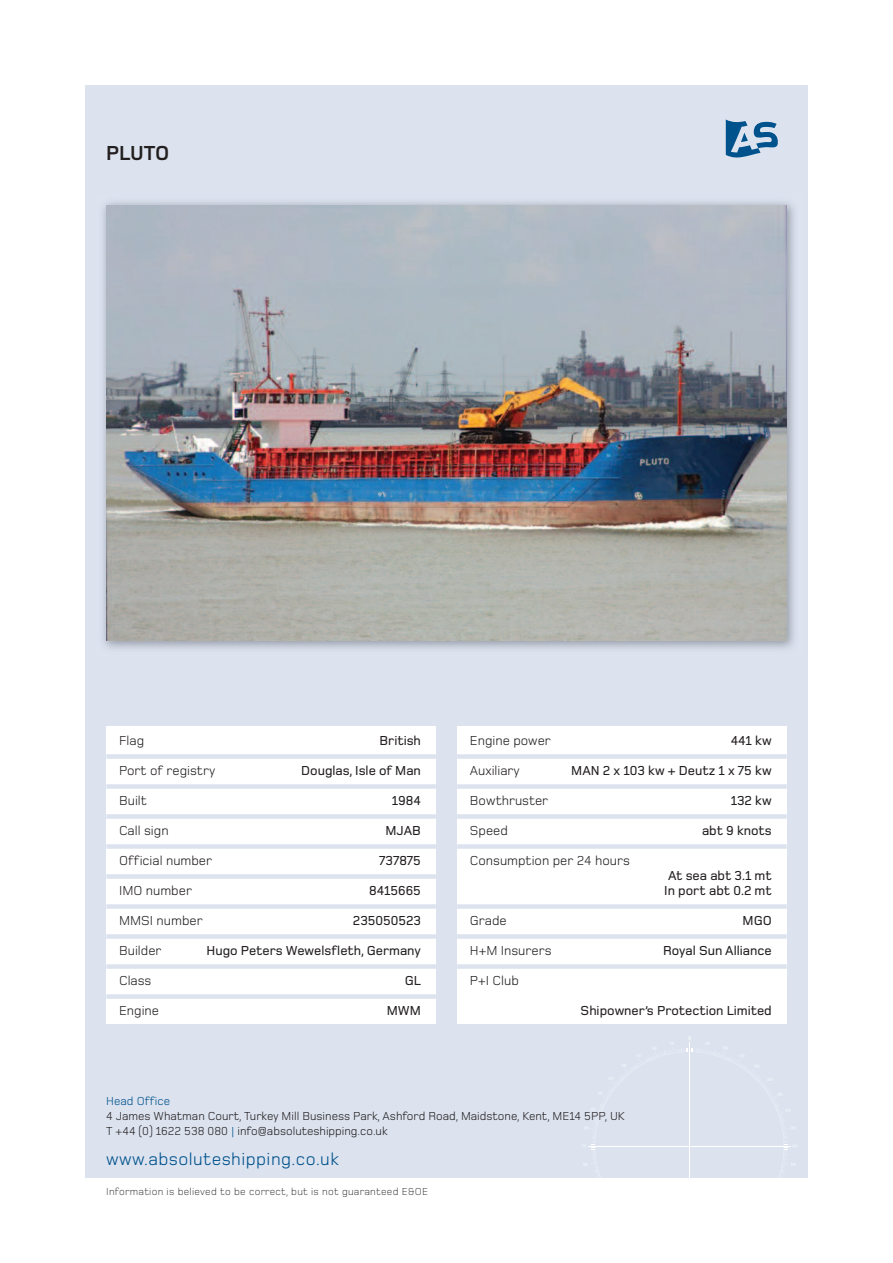
<style>
.page{position:relative;width:893px;height:1263px;background:#fff}
.page>*{position:absolute;margin:0;border:0;box-sizing:border-box;transform-origin:0 0}
.t1{font:700 21px "Foundry Monoline";letter-spacing:-.005em;color:#231f20}
.t2{font:18px "Foundry Monoline";letter-spacing:.025em;color:#00528c}
.t3{font:500 13.5px/15px "Foundry Monoline";color:#231f20}
.t4{font:13.5px "Foundry Monoline";color:#231f20}
.t5{font:12px/15px "Foundry Monoline";color:#231f20}
.t6{font:12px "Foundry Monoline";color:#00528c}
.t7{font:300 10.5px "Foundry Monoline";letter-spacing:.025em;color:#231f20}
.s1{color:#00528c}
</style>
<div class="page">
<div style="left:85px;top:85px;width:723px;height:1093px;background:#dce3ef"></div>
<svg style="left:583px;top:1036px;width:214px;height:142px"></svg>
<img style="left:106px;top:205px;width:681px;height:435px">
<svg style="left:726px;top:119px;width:52px;height:38px"></svg>
<div style="left:106px;top:727px;width:330px;height:297px;background:#fff"></div>
<div style="left:106px;top:754px;width:330px;height:5px;background:#dce3ef"></div>
<div style="left:106px;top:784px;width:330px;height:5px;background:#dce3ef"></div>
<div style="left:106px;top:814px;width:330px;height:5px;background:#dce3ef"></div>
<div style="left:106px;top:844px;width:330px;height:5px;background:#dce3ef"></div>
<div style="left:106px;top:874px;width:330px;height:5px;background:#dce3ef"></div>
<div style="left:106px;top:904px;width:330px;height:5px;background:#dce3ef"></div>
<div style="left:106px;top:934px;width:330px;height:5px;background:#dce3ef"></div>
<div style="left:106px;top:964px;width:330px;height:5px;background:#dce3ef"></div>
<div style="left:106px;top:994px;width:330px;height:5px;background:#dce3ef"></div>
<div style="left:457px;top:726px;width:330px;height:298px;background:#fff"></div>
<div style="left:457px;top:754px;width:330px;height:5px;background:#dce3ef"></div>
<div style="left:457px;top:784px;width:330px;height:5px;background:#dce3ef"></div>
<div style="left:457px;top:814px;width:330px;height:5px;background:#dce3ef"></div>
<div style="left:457px;top:844px;width:330px;height:5px;background:#dce3ef"></div>
<div style="left:457px;top:904px;width:330px;height:5px;background:#dce3ef"></div>
<div style="left:457px;top:934px;width:330px;height:5px;background:#dce3ef"></div>
<div style="left:457px;top:964px;width:330px;height:5px;background:#dce3ef"></div>
<h1 class="t1" style="left:106px;top:145px;width:65px">PLUTO</h1>
<p class="t4" style="left:119px;top:736px;width:27px">Flag</p>
<p class="t3" style="left:379px;top:734px;width:43px">British</p>
<p class="t4" style="left:119px;top:766px;width:98px">Port of registry</p>
<p class="t3" style="left:301px;top:764px;width:121px">Douglas, Isle of Man</p>
<p class="t4" style="left:119px;top:796px;width:29px">Built</p>
<p class="t3" style="left:392px;top:794px;width:31px">1984</p>
<p class="t4" style="left:119px;top:826px;width:51px">Call sign</p>
<p class="t3" style="left:385px;top:824px;width:37px">MJAB</p>
<p class="t4" style="left:119px;top:856px;width:95px">Official number</p>
<p class="t3" style="left:379px;top:854px;width:43px">737875</p>
<p class="t4" style="left:119px;top:886px;width:74px">IMO number</p>
<p class="t3" style="left:369px;top:884px;width:53px">8415665</p>
<p class="t4" style="left:119px;top:916px;width:85px">MMSI number</p>
<p class="t3" style="left:353px;top:914px;width:70px">235050523</p>
<p class="t4" style="left:119px;top:946px;width:44px">Builder</p>
<p class="t3" style="left:207px;top:944px;width:216px">Hugo Peters Wewelsfleth, Germany</p>
<p class="t4" style="left:119px;top:976px;width:34px">Class</p>
<p class="t3" style="left:405px;top:974px;width:18px">GL</p>
<p class="t4" style="left:119px;top:1006px;width:42px">Engine</p>
<p class="t3" style="left:387px;top:1004px;width:36px">MWM</p>
<p class="t4" style="left:470px;top:736px;width:83px">Engine power</p>
<p class="t3" style="left:731px;top:734px;width:42px">441 kw</p>
<p class="t4" style="left:470px;top:766px;width:51px">Auxiliary</p>
<p class="t3" style="left:571px;top:764px;width:202px">MAN 2 x 103 kw + Deutz 1 x 75 kw</p>
<p class="t4" style="left:470px;top:796px;width:80px">Bowthruster</p>
<p class="t3" style="left:731px;top:794px;width:43px">132 kw</p>
<p class="t4" style="left:470px;top:826px;width:40px">Speed</p>
<p class="t3" style="left:702px;top:824px;width:71px">abt 9 knots</p>
<p class="t4" style="left:470px;top:856px;width:162px">Consumption per 24 hours</p>
<p class="t3" style="left:664px;top:869px;width:109px">At sea abt 3.1 mt<br>In port abt 0.2 mt</p>
<p class="t4" style="left:470px;top:916px;width:38px">Grade</p>
<p class="t3" style="left:742px;top:914px;width:31px">MGO</p>
<p class="t4" style="left:470px;top:946px;width:83px">H+M Insurers</p>
<p class="t3" style="left:663px;top:944px;width:110px">Royal Sun Alliance</p>
<p class="t4" style="left:470px;top:976px;width:50px">P+I Club</p>
<p class="t3" style="left:581px;top:1004px;width:193px">Shipowner’s Protection Limited</p>
<p class="t6" style="left:106px;top:1097px;width:65px">Head Office</p>
<p class="t5" style="left:106px;top:1110px;width:520px">4 James Whatman Court, Turkey Mill Business Park, Ashford Road, Maidstone, Kent, ME14 5PP, UK<br>T +44 (0) 1622 538 080 <span class="s1">|</span> info@absoluteshipping.co.uk</p>
<h2 class="t2" style="left:106px;top:1153px;width:234px">www.absoluteshipping.co.uk</h2>
<p class="t7" style="left:106px;top:1188px;width:323px">Information is believed to be correct, but is not guaranteed E&amp;OE</p>
</div>
